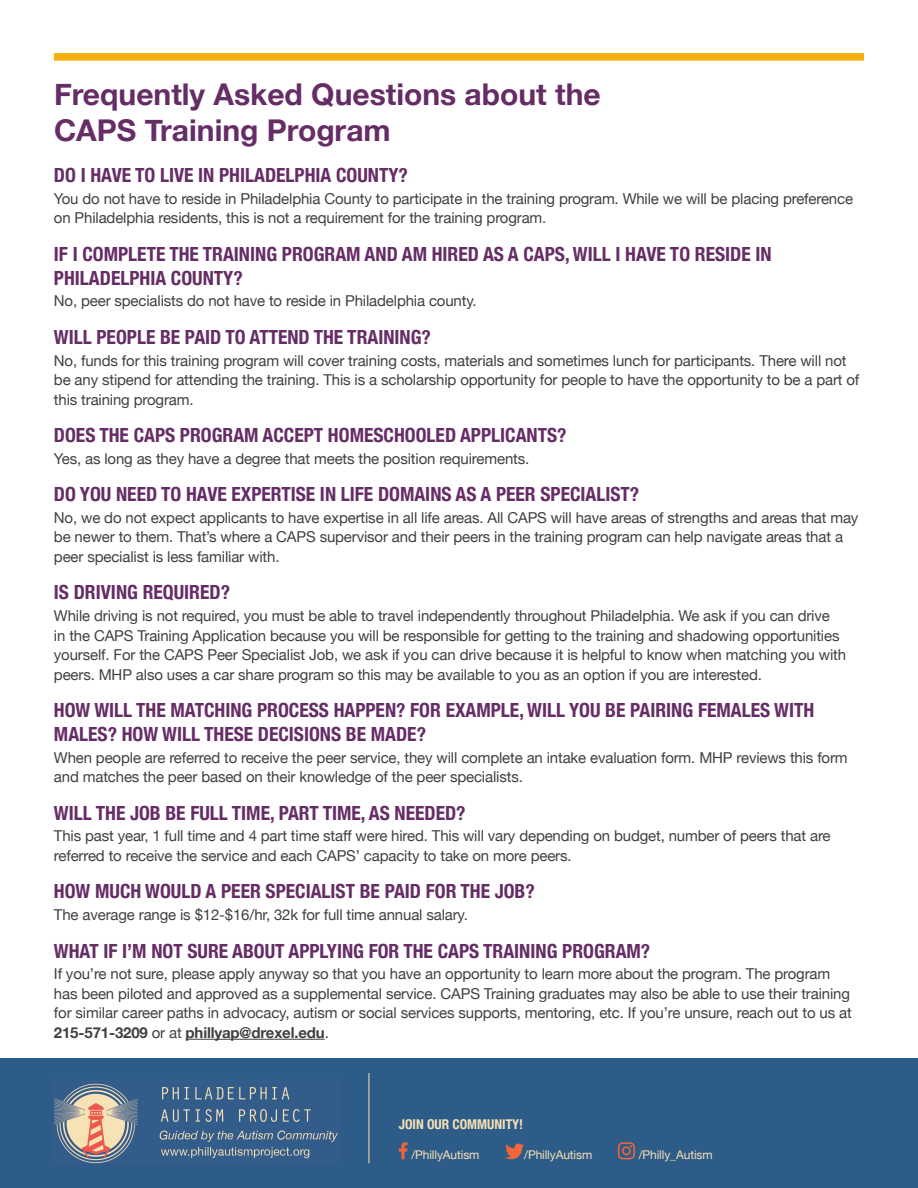
<style>
.page{position:relative;width:918px;height:1188px;background:#fff}
.page>*{position:absolute;margin:0;border:0;box-sizing:border-box;transform-origin:0 0}
.DOC_Title{font:700 30px/36px "Helvetica Neue";color:#662c66}
.Subheading2{font:700 condensed 19.5px/24px "Helvetica Neue";color:#662c66}
.copy{font:15px/19.5px "Helvetica Neue";letter-spacing:-.01em;color:#404040}
.copy-2{font:700 condensed 13.5px "Helvetica Neue";color:#f6e1b6}
.copy-3{font:12px "Helvetica Neue";letter-spacing:-.01em;color:#f6e1b6}
.s1{font-weight:700}
</style>
<div class="page">
<div style="left:54px;top:53px;width:810px;height:8px;background:#f4af0a"></div>
<hr style="left:186px;top:1039px;width:139px;height:1px;background:#404040">
<div style="left:0;top:1058px;width:918px;height:129px;background:#2e5c88"></div>
<svg style="left:399px;top:1142px;width:9px;height:17px"></svg>
<svg style="left:505px;top:1144px;width:19px;height:15px"></svg>
<svg style="left:618px;top:1142px;width:17px;height:17px"></svg>
<img style="left:54px;top:1083px;width:284px;height:80px">
<hr style="left:369px;top:1073px;width:1px;height:90px;background:#f7e2b6">
<p class="DOC_Title" style="left:54px;top:77px;width:548px">Frequently Asked Questions about the<br>CAPS Training Program</p>
<p class="Subheading2" style="left:54px;top:162px;width:356px">DO I HAVE TO LIVE IN PHILADELPHIA COUNTY?</p>
<p class="copy" style="left:54px;top:190px;width:801px">You do not have to reside in Philadelphia County to participate in the training program. While we will be placing preference on Philadelphia residents, this is not a requirement for the training program.</p>
<p class="Subheading2" style="left:54px;top:241px;width:719px">IF I COMPLETE THE TRAINING PROGRAM AND AM HIRED AS A CAPS, WILL I HAVE TO RESIDE IN<br>PHILADELPHIA COUNTY?</p>
<p class="copy" style="left:54px;top:292px;width:424px">No, peer specialists do not have to reside in Philadelphia county.</p>
<p class="Subheading2" style="left:54px;top:324px;width:379px">WILL PEOPLE BE PAID TO ATTEND THE TRAINING?</p>
<p class="copy" style="left:54px;top:351px;width:807px">No, funds for this training program will cover training costs, materials and sometimes lunch for participants. There will not be any stipend for attending the training. This is a scholarship opportunity for people to have the opportunity to be a part of this training program.</p>
<p class="Subheading2" style="left:54px;top:422px;width:514px">DOES THE CAPS PROGRAM ACCEPT HOMESCHOOLED APPLICANTS?</p>
<p class="copy" style="left:54px;top:450px;width:477px">Yes, as long as they have a degree that meets the position requirements.</p>
<p class="Subheading2" style="left:54px;top:481px;width:587px">DO YOU NEED TO HAVE EXPERTISE IN LIFE DOMAINS AS A PEER SPECIALIST?</p>
<p class="copy" style="left:54px;top:509px;width:806px">No, we do not expect applicants to have expertise in all life areas. All CAPS will have areas of strengths and areas that may be newer to them. That’s where a CAPS supervisor and their peers in the training program can help navigate areas that a peer specialist is less familiar with.</p>
<p class="Subheading2" style="left:54px;top:579px;width:178px">IS DRIVING REQUIRED?</p>
<p class="copy" style="left:54px;top:607px;width:794px">While driving is not required, you must be able to travel independently throughout Philadelphia. We ask if you can drive<br>in the CAPS Training Application because you will be responsible for getting to the training and shadowing opportunities yourself. For the CAPS Peer Specialist Job, we ask if you can drive because it is helpful to know when matching you with peers. MHP also uses a car share program so this may be available to you as an option if you are interested.</p>
<p class="Subheading2" style="left:54px;top:697px;width:762px">HOW WILL THE MATCHING PROCESS HAPPEN? FOR EXAMPLE, WILL YOU BE PAIRING FEMALES WITH<br>MALES? HOW WILL THESE DECISIONS BE MADE?</p>
<p class="copy" style="left:54px;top:749px;width:795px">When people are referred to receive the peer service, they will complete an intake evaluation form. MHP reviews this form and matches the peer based on their knowledge of the peer specialists.</p>
<p class="Subheading2" style="left:54px;top:799px;width:413px">WILL THE JOB BE FULL TIME, PART TIME, AS NEEDED?</p>
<p class="copy" style="left:54px;top:827px;width:778px">This past year, 1 full time and 4 part time staff were hired. This will vary depending on budget, number of peers that are referred to receive the service and each CAPS’ capacity to take on more peers.</p>
<p class="Subheading2" style="left:54px;top:878px;width:482px">HOW MUCH WOULD A PEER SPECIALIST BE PAID FOR THE JOB?</p>
<p class="copy" style="left:54px;top:906px;width:416px">The average range is $12-$16/hr, 32k for full time annual salary.</p>
<p class="Subheading2" style="left:54px;top:937px;width:598px">WHAT IF I’M NOT SURE ABOUT APPLYING FOR THE CAPS TRAINING PROGRAM?</p>
<p class="copy" style="left:54px;top:965px;width:799px">If you’re not sure, please apply anyway so that you have an opportunity to learn more about the program. The program has been piloted and approved as a supplemental service. CAPS Training graduates may also be able to use their training for similar career paths in advocacy, autism or social services supports, mentoring, etc. If you’re unsure, reach out to us at <span class="s1">215-571-3209</span> or at <span class="s1">phillyap@drexel.edu</span>.</p>
<p class="copy-2" style="left:399px;top:1113px;width:126px">JOIN OUR COMMUNITY!</p>
<p class="copy-3" style="left:411px;top:1146px;width:70px">/PhillyAutism</p>
<p class="copy-3" style="left:524px;top:1146px;width:70px">/PhillyAutism</p>
<p class="copy-3" style="left:639px;top:1146px;width:76px">/Philly_Autism</p>
</div>
